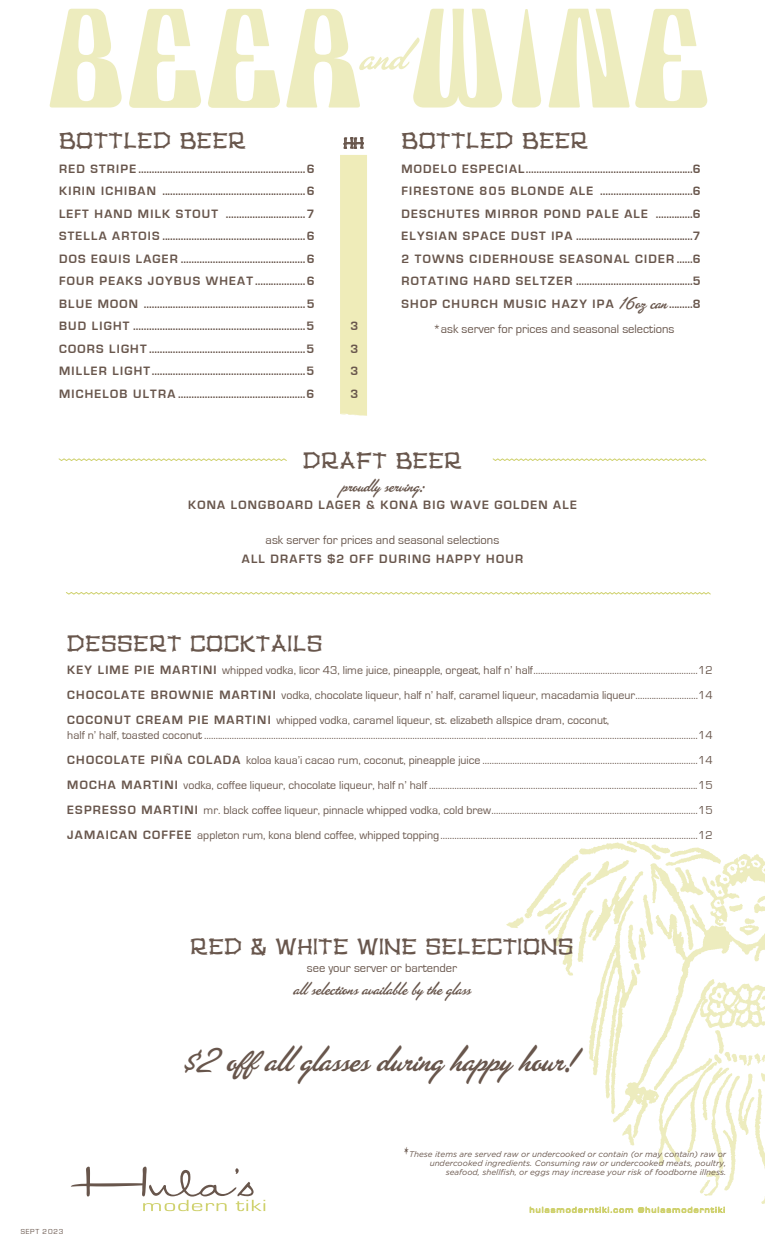
<style>
.page{position:relative;width:765px;height:1260px;background:#fff}
.page>*{position:absolute;margin:0;border:0;box-sizing:border-box;transform-origin:0 0}
.t1{font:37.5px "Las Vegas Fabulous";color:#68564c}
.t2{font:23.75px "Tiki Hut";letter-spacing:.04em;color:#68564c}
.t3{font:18.75px "Las Vegas Fabulous";color:#68564c}
.t4{font:16.25px "Tiki Hut";color:#68564c}
.t5{font:700 12.5px/22.5px "Eurostile";letter-spacing:.1em;color:#68564c;text-align:justify}
.t6{font:12.5px "Eurostile";color:#68564c}
.t7{font:11.88px/25px "Eurostile";color:#68564c;text-align:justify}
.t8{font:italic 8.12px/8.8px "Gotham";color:#68564c;text-align:right}
.t9{font:7.5px "Eurostile";letter-spacing:.1em;color:#68564c}
.s1{font-family:"Las Vegas Fabulous";font-weight:400;font-size:18.75px}
.s2{font-weight:700;font-size:12.5px}
</style>
<div class="page">
<svg style="left:49px;top:9px;width:73px;height:99px"></svg>
<svg style="left:129px;top:9px;width:72px;height:99px"></svg>
<svg style="left:208px;top:9px;width:72px;height:99px"></svg>
<svg style="left:512px;top:9px;width:29px;height:99px"></svg>
<svg style="left:548px;top:9px;width:159px;height:99px"></svg>
<svg style="left:71px;top:1167px;width:194px;height:44px"></svg>
<svg style="left:286px;top:9px;width:216px;height:99px"></svg>
<div style="left:340px;top:155px;width:27px;height:261px;background:#efecb9"></div>
<svg style="left:344px;top:137px;width:20px;height:12px"></svg>
<svg style="left:58px;top:458px;width:229px;height:3px"></svg>
<svg style="left:492px;top:458px;width:215px;height:3px"></svg>
<svg style="left:66px;top:592px;width:645px;height:3px"></svg>
<svg style="left:506px;top:840px;width:259px;height:373px"></svg>
<h2 class="t2" style="left:59px;top:125px;width:188px">BOTTLED BEER</h2>
<h3 class="t4" style="left:344px;top:132px;width:21px">HH</h3>
<p class="t5" style="left:59px;top:157px;width:257px">RED STRIPE ...............................................................6<br>KIRIN ICHIBAN ......................................................6<br>LEFT HAND MILK STOUT ..............................7<br>STELLA ARTOIS ......................................................6<br>DOS EQUIS LAGER ...............................................6<br>FOUR PEAKS JOYBUS WHEAT...................6<br>BLUE MOON .............................................................5<br>BUD LIGHT .................................................................5</p>
<p class="t5" style="left:351px;top:315px;width:9px">3</p>
<p class="t5" style="left:59px;top:337px;width:257px">COORS LIGHT ...........................................................5</p>
<p class="t5" style="left:351px;top:337px;width:9px">3</p>
<p class="t5" style="left:59px;top:360px;width:257px">MILLER LIGHT ..........................................................5</p>
<p class="t5" style="left:351px;top:360px;width:9px">3</p>
<p class="t5" style="left:59px;top:382px;width:257px">MICHELOB ULTRA ................................................6</p>
<p class="t5" style="left:351px;top:382px;width:9px">3</p>
<h2 class="t2" style="left:401px;top:125px;width:188px">BOTTLED BEER</h2>
<p class="t5" style="left:401px;top:157px;width:301px">MODELO ESPECIAL...............................................................6<br>FIRESTONE 805 BLONDE ALE ...................................6<br>DESCHUTES MIRROR POND PALE ALE ..............6<br>ELYSIAN SPACE DUST IPA ............................................7<br>2 TOWNS CIDERHOUSE SEASONAL CIDER ......6<br>ROTATING HARD SELTZER ............................................5<br>SHOP CHURCH MUSIC HAZY IPA <span class="s1">16oz can</span>.........8</p>
<p class="t6" style="left:433px;top:322px;width:243px">*ask server for prices and seasonal selections</p>
<h2 class="t2" style="left:303px;top:445px;width:160px">DRAFT BEER</h2>
<h3 class="t3" style="left:341px;top:475px;width:85px">proudly serving:</h3>
<p class="t5" style="left:188px;top:494px;width:390px">KONA LONGBOARD LAGER &amp; KONA BIG WAVE GOLDEN ALE</p>
<p class="t6" style="left:266px;top:533px;width:235px">ask server for prices and seasonal selections</p>
<p class="t5" style="left:242px;top:548px;width:283px">ALL DRAFTS $2 OFF DURING HAPPY HOUR</p>
<h2 class="t2" style="left:67px;top:628px;width:256px">DESSERT COCKTAILS</h2>
<p class="t7" style="left:67px;top:658px;width:647px"><span class="s2">KEY LIME PIE MARTINI</span> whipped vodka, licor 43, lime juice, pineapple, orgeat, half n’ half.......................................................................12<br><span class="s2">CHOCOLATE BROWNIE MARTINI</span> vodka, chocolate liqueur, half n’ half, caramel liqueur, macadamia liqueur...........................14<br><span class="s2">COCONUT CREAM PIE MARTINI</span> whipped vodka, caramel liqueur, st. elizabeth allspice dram, coconut,</p>
<p class="t7" style="left:67px;top:723px;width:647px">half n’ half, toasted coconut .....................................................................................................................................................................................................................14<br><span class="s2">CHOCOLATE PIÑA COLADA</span> koloa kaua’i cacao rum, coconut, pineapple juice .............................................................................................14<br><span class="s2">MOCHA MARTINI</span> vodka, coffee liqueur, chocolate liqueur, half n’ half ....................................................................................................................15<br><span class="s2">ESPRESSO MARTINI</span> mr. black coffee liqueur, pinnacle whipped vodka, cold brew.........................................................................................15<br><span class="s2">JAMAICAN COFFEE</span> appleton rum, kona blend coffee, whipped topping...............................................................................................................12</p>
<h2 class="t2" style="left:191px;top:931px;width:384px">RED &amp; WHITE WINE SELECTIONS</h2>
<p class="t6" style="left:307px;top:961px;width:152px">see your server or bartender</p>
<h3 class="t3" style="left:293px;top:978px;width:179px">all selections available by the glass</h3>
<h1 class="t1" style="left:183px;top:1038px;width:392px">$2 off all glasses during happy hour!</h1>
<p class="t9" style="left:21px;top:1228px;width:44px">SEPT 2023</p>
<p class="t8" style="left:402px;top:1150px;width:326px"><sup>×</sup>These items are served raw or undercooked or contain (or may contain) raw or undercooked ingredients. Consuming raw or undercooked meats, poultry, seafood, shellfish, or eggs may increase your risk of foodborne illness.</p>
</div>
